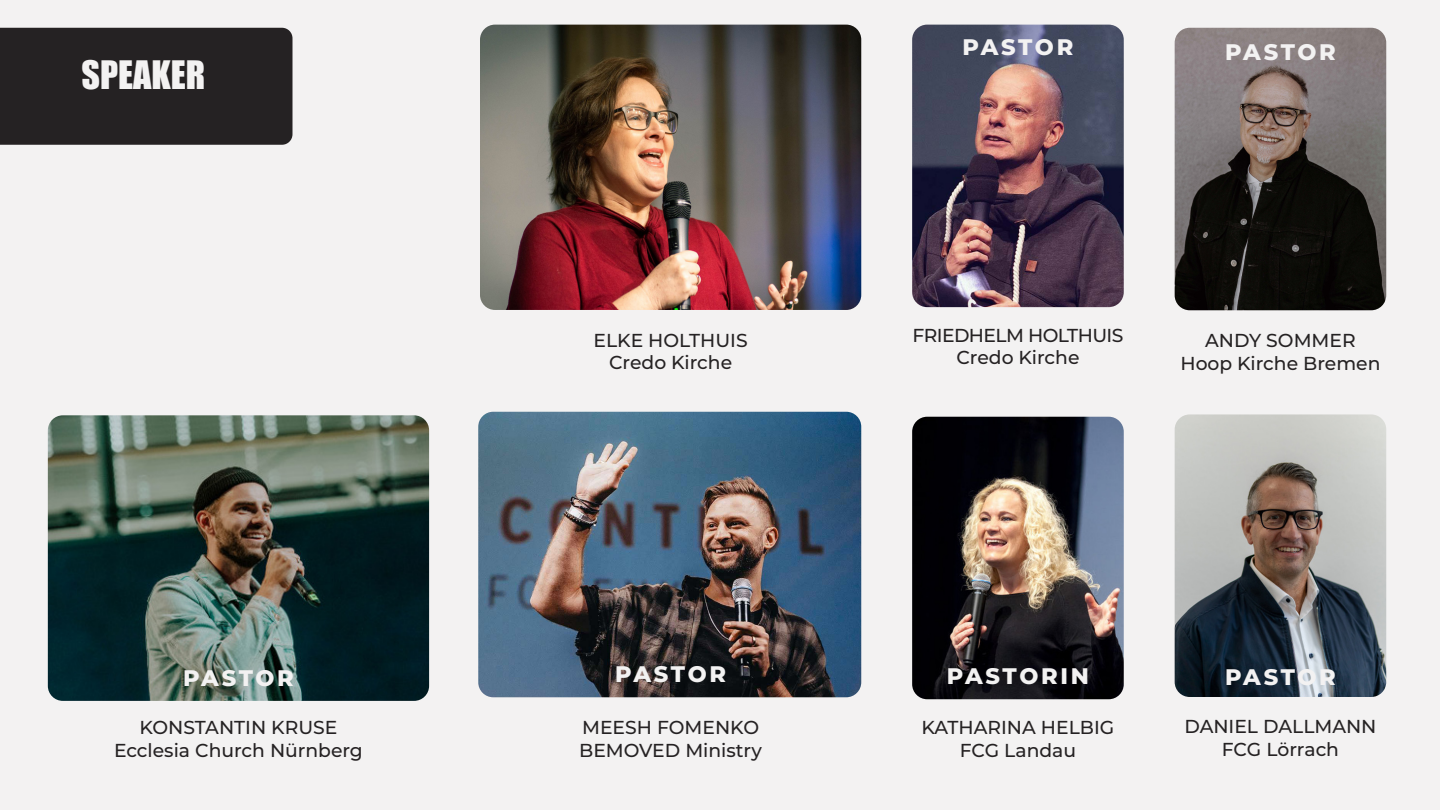
<style>
.page{position:relative;width:1440px;height:810px;background:#f3f2f2}
.page>*{position:absolute;margin:0;border:0;box-sizing:border-box;transform-origin:0 0}
.t1{font:36px "Impact";color:#f3f2f2}
.t2{font:800 22.5px "Montserrat";letter-spacing:.11em;color:#f3f2f2}
.t3{font:500 18.75px "Montserrat";color:#252223}
.t4{font:500 18.75px "Montserrat";letter-spacing:-.03em;color:#252223}
</style>
<div class="page">
<div style="left:0;top:28px;width:293px;height:117px;background:#252223"></div>
<img style="left:480px;top:25px;width:381px;height:285px">
<img style="left:478px;top:412px;width:383px;height:285px">
<img style="left:48px;top:415px;width:381px;height:286px">
<img style="left:1175px;top:414px;width:211px;height:283px">
<img style="left:1175px;top:28px;width:211px;height:282px">
<img style="left:912px;top:25px;width:212px;height:282px">
<img style="left:912px;top:417px;width:212px;height:282px">
<p class="t1" style="left:81px;top:47px;width:125px">SPEAKER</p>
<p class="t2" style="left:183px;top:661px;width:112px">PASTOR</p>
<p class="t3" style="left:139px;top:715px;width:199px">KONSTANTIN KRUSE</p>
<p class="t3" style="left:114px;top:737px;width:250px">Ecclesia Church Nürnberg</p>
<p class="t2" style="left:963px;top:30px;width:112px">PASTOR</p>
<p class="t2" style="left:1225px;top:36px;width:112px">PASTOR</p>
<p class="t3" style="left:594px;top:327px;width:156px">ELKE HOLTHUIS</p>
<p class="t3" style="left:609px;top:350px;width:125px">Credo Kirche</p>
<p class="t4" style="left:912px;top:322px;width:213px">FRIEDHELM HOLTHUIS</p>
<p class="t3" style="left:956px;top:345px;width:125px">Credo Kirche</p>
<p class="t3" style="left:1205px;top:327px;width:152px">ANDY SOMMER</p>
<p class="t3" style="left:1180px;top:350px;width:202px">Hoop Kirche Bremen</p>
<p class="t2" style="left:615px;top:657px;width:112px">PASTOR</p>
<p class="t2" style="left:947px;top:660px;width:143px">PASTORIN</p>
<p class="t2" style="left:1225px;top:660px;width:112px">PASTOR</p>
<p class="t3" style="left:582px;top:714px;width:178px">MEESH FOMENKO</p>
<p class="t3" style="left:579px;top:737px;width:184px">BEMOVED Ministry</p>
<p class="t3" style="left:922px;top:714px;width:194px">KATHARINA HELBIG</p>
<p class="t3" style="left:960px;top:737px;width:118px">FCG Landau</p>
<p class="t3" style="left:1184px;top:714px;width:194px">DANIEL DALLMANN</p>
<p class="t3" style="left:1222px;top:736px;width:119px">FCG Lörrach</p>
</div>
